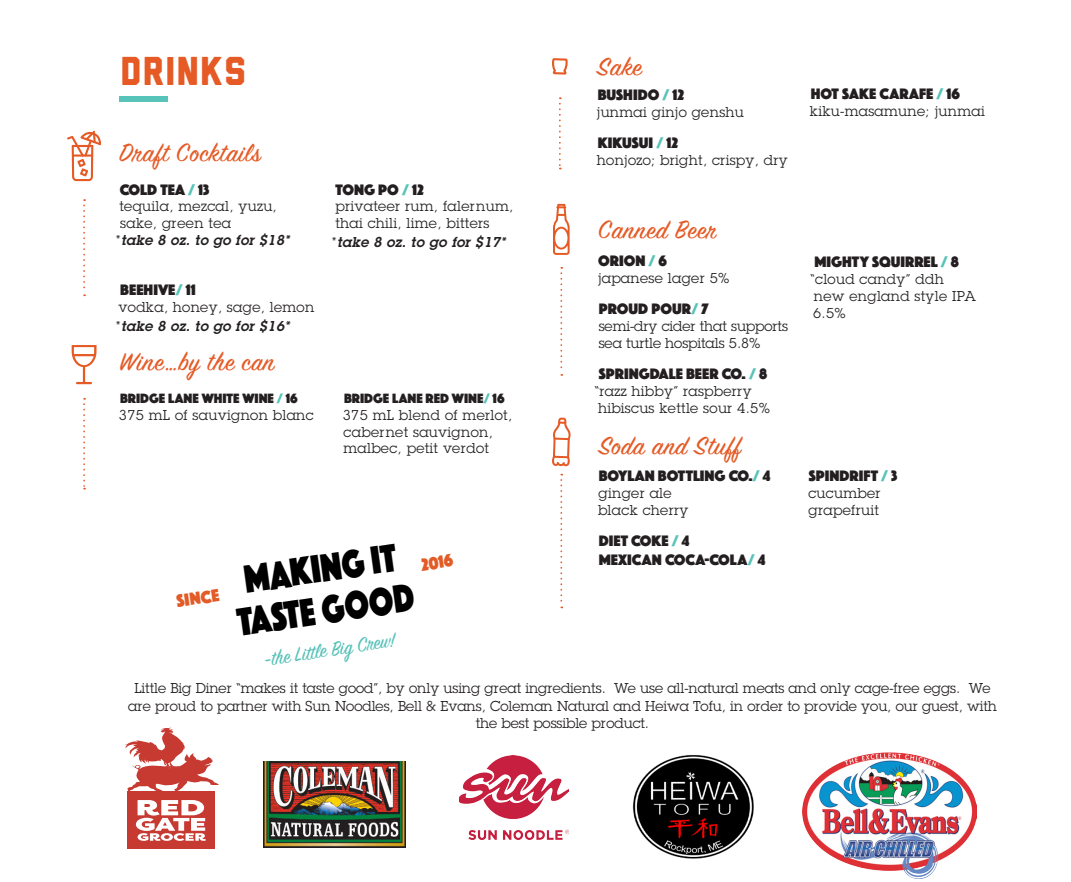
<style>
.page{position:relative;width:1071px;height:882px;background:#fff}
.page>*{position:absolute;margin:0;border:0;box-sizing:border-box;transform-origin:0 0}
.t1{font:40.95px/41.5px "Phosphate Solid";color:#000;text-align:center;scale:.81 1}
.t2{font:40.25px "Liberator";letter-spacing:.025em;color:#e55a25}
.category_titles{font:28px "Sign Painter House Script";letter-spacing:.025em;color:#e55a25}
.t3{font:22.05px "Sign Painter House Script";color:#58c2b9;scale:.96 1}
.t4{font:18.2px "Phosphate Solid";color:#e35b26;scale:.96 1}
.item_titles{font:15.75px "Phosphate Solid";color:#231f20}
.item_descriptions{font:15.75px "Phosphate Solid";color:#231f20}
.category_titles-2{font:15.75px "Phosphate Solid";color:#231f20}
.item_titles-2{font:14px/17.5px "Lubalin Graph";color:#231f20}
.item_titles-3{font:14px/16.8px "Lubalin Graph";letter-spacing:.025em;color:#231f20}
.item_descriptions-2{font:14px/18.9px "Lubalin Graph";letter-spacing:.025em;color:#231f20}
.item_titles-4{font:14px "Phosphate Solid";color:#231f20}
.item_descriptions-3{font:italic 600 14px "Lubalin Graph";letter-spacing:.025em;color:#231f20}
.category_titles-3{font:14px/16.8px "Lubalin Graph";letter-spacing:.025em;color:#231f20}
.s1{color:#57c3b9}
.s2{font-weight:400;font-style:normal}
.s3{font-weight:600;font-style:italic}
</style>
<div class="page">
<svg style="left:83px;top:199px;width:2px;height:97px"></svg>
<svg style="left:83px;top:398px;width:2px;height:92px"></svg>
<svg style="left:559px;top:97px;width:2px;height:72px"></svg>
<svg style="left:560px;top:474px;width:2px;height:134px"></svg>
<svg style="left:553px;top:204px;width:17px;height:51px"></svg>
<svg style="left:72px;top:345px;width:25px;height:39px"></svg>
<svg style="left:67px;top:131px;width:34px;height:50px"></svg>
<svg style="left:552px;top:58px;width:16px;height:17px"></svg>
<svg style="left:552px;top:418px;width:19px;height:48px"></svg>
<svg style="left:560px;top:267px;width:2px;height:109px"></svg>
<div style="left:119px;top:96px;width:49px;height:5px;background:#57c3b9"></div>
<div style="left:127px;top:792px;width:88px;height:57px;background:#c73a32"></div>
<svg style="left:136px;top:800px;width:70px;height:41px"></svg>
<svg style="left:125px;top:728px;width:94px;height:64px"></svg>
<img style="left:460px;top:755px;width:109px;height:85px">
<img style="left:264px;top:762px;width:141px;height:86px">
<img style="left:632px;top:755px;width:122px;height:104px">
<img style="left:803px;top:752px;width:174px;height:126px">
<p class="t2" style="left:120px;top:57px;width:128px">DRINKS</p>
<p class="category_titles" style="left:119px;top:135px;width:143px">Draft Cocktails</p>
<p class="item_titles" style="left:120px;top:178px;width:91px">COLD TEA <span class="s1">/</span> 13</p>
<p class="item_descriptions-2" style="left:119px;top:197px;width:159px">tequila, mezcal, yuzu,</p>
<p class="item_descriptions-2" style="left:120px;top:214px;width:112px">sake, green tea</p>
<p class="item_descriptions-3" style="left:116px;top:231px;width:175px"><span class="s2">*</span>take 8 oz. to go for $18*</p>
<p class="item_descriptions" style="left:120px;top:279px;width:77px">BEEHIVE<span class="s1">/</span> 11</p>
<p class="item_descriptions-2" style="left:116px;top:297px;width:200px">vodka, honey, sage, lemon *<span class="s3">take 8 oz. to go for $16*</span></p>
<p class="category_titles" style="left:119px;top:344px;width:156px">Wine…by the can</p>
<p class="item_titles-4" style="left:120px;top:388px;width:179px">BRIDGE LANE WHITE WINE <span class="s1">/</span> 16</p>
<p class="item_titles-3" style="left:119px;top:406px;width:196px">375 mL of sauvignon blanc</p>
<p class="item_descriptions" style="left:336px;top:178px;width:90px">TONG PO <span class="s1">/</span> 12</p>
<p class="item_descriptions-2" style="left:335px;top:198px;width:179px;line-height:16.8px">privateer rum, falernum, thai chili, lime, bitters</p>
<p class="item_descriptions-3" style="left:332px;top:233px;width:175px"><span class="s2">*</span>take 8 oz. to go for $17*</p>
<p class="item_titles-4" style="left:344px;top:388px;width:162px">BRIDGE LANE RED WINE<span class="s1">/</span> 16</p>
<p class="item_titles-3" style="left:343px;top:406px;width:171px">375 mL blend of merlot, cabernet sauvignon,</p>
<p class="item_titles-3" style="left:343px;top:440px;width:147px">malbec, petit verdot</p>
<p class="t4" style="left:175px;top:589px;width:46px;rotate:-9deg">SINCE</p>
<p class="t1" style="left:227px;top:560px;width:222px;rotate:-9deg">MAKING IT<br>TASTE GOOD</p>
<p class="t4" style="left:419px;top:552px;width:35px;rotate:-9deg">2016</p>
<p class="t3" style="left:263px;top:650px;width:139px;rotate:-9deg">-the Little Big Crew!</p>
<p class="category_titles" style="left:597px;top:49px;width:46px">Sake</p>
<p class="item_titles" style="left:598px;top:84px;width:88px">BUSHIDO <span class="s1">/</span> 12</p>
<p class="item_descriptions-2" style="left:597px;top:102px;width:148px">junmai ginjo genshu</p>
<p class="item_titles" style="left:598px;top:132px;width:82px">KIKUSUI <span class="s1">/</span> 12</p>
<p class="item_descriptions-2" style="left:597px;top:150px;width:192px">honjozo; bright, crispy, dry</p>
<p class="category_titles" style="left:598px;top:212px;width:119px">Canned Beer</p>
<p class="item_titles" style="left:598px;top:249px;width:70px">ORION <span class="s1">/</span> 6</p>
<p class="item_titles-3" style="left:598px;top:269px;width:133px">japanese lager 5%</p>
<p class="item_titles" style="left:599px;top:298px;width:111px">PROUD POUR<span class="s1">/</span> 7</p>
<p class="item_titles-2" style="left:599px;top:318px;width:191px;line-height:16.8px">semi-dry cider that supports sea turtle hospitals 5.8%</p>
<p class="item_titles" style="left:599px;top:363px;width:170px">SPRINGDALE BEER CO. <span class="s1">/</span> 8</p>
<p class="item_titles-3" style="left:594px;top:383px;width:177px">“razz hibby” raspberry hibiscus kettle sour 4.5%</p>
<p class="category_titles" style="left:599px;top:428px;width:144px">Soda and Stuff</p>
<p class="category_titles-2" style="left:599px;top:465px;width:173px">BOYLAN BOTTLING CO.<span class="s1">/</span> 4</p>
<p class="category_titles-3" style="left:598px;top:484px;width:92px">ginger ale black cherry</p>
<p class="item_titles" style="left:599px;top:529px;width:92px">DIET COKE <span class="s1">/</span> 4</p>
<p class="item_titles" style="left:599px;top:548px;width:168px">MEXICAN COCA-COLA<span class="s1">/</span> 4</p>
<p class="item_titles" style="left:811px;top:83px;width:151px">HOT SAKE CARAFE <span class="s1">/</span> 16</p>
<p class="item_descriptions-2" style="left:810px;top:102px;width:176px">kiku-masamune; junmai</p>
<p class="item_titles" style="left:814px;top:251px;width:146px">MIGHTY SQUIRREL <span class="s1">/</span> 8</p>
<p class="item_titles-3" style="left:810px;top:271px;width:167px">“cloud candy” ddh new england style IPA<br>6.5%</p>
<p class="item_titles" style="left:809px;top:465px;width:90px">SPINDRIFT <span class="s1">/</span> 3</p>
<p class="item_titles-3" style="left:808px;top:484px;width:74px">cucumber grapefruit</p>
<p class="item_titles-2" style="left:128px;top:679px;width:870px;text-align:center">Little Big Diner “makes it taste good”, by only using great ingredients. We use all-natural meats and only cage-free eggs. We are proud to partner with Sun Noodles, Bell &amp; Evans, Coleman Natural and Heiwa Tofu, in order to provide you, our guest, with the best possible product.</p>
</div>
